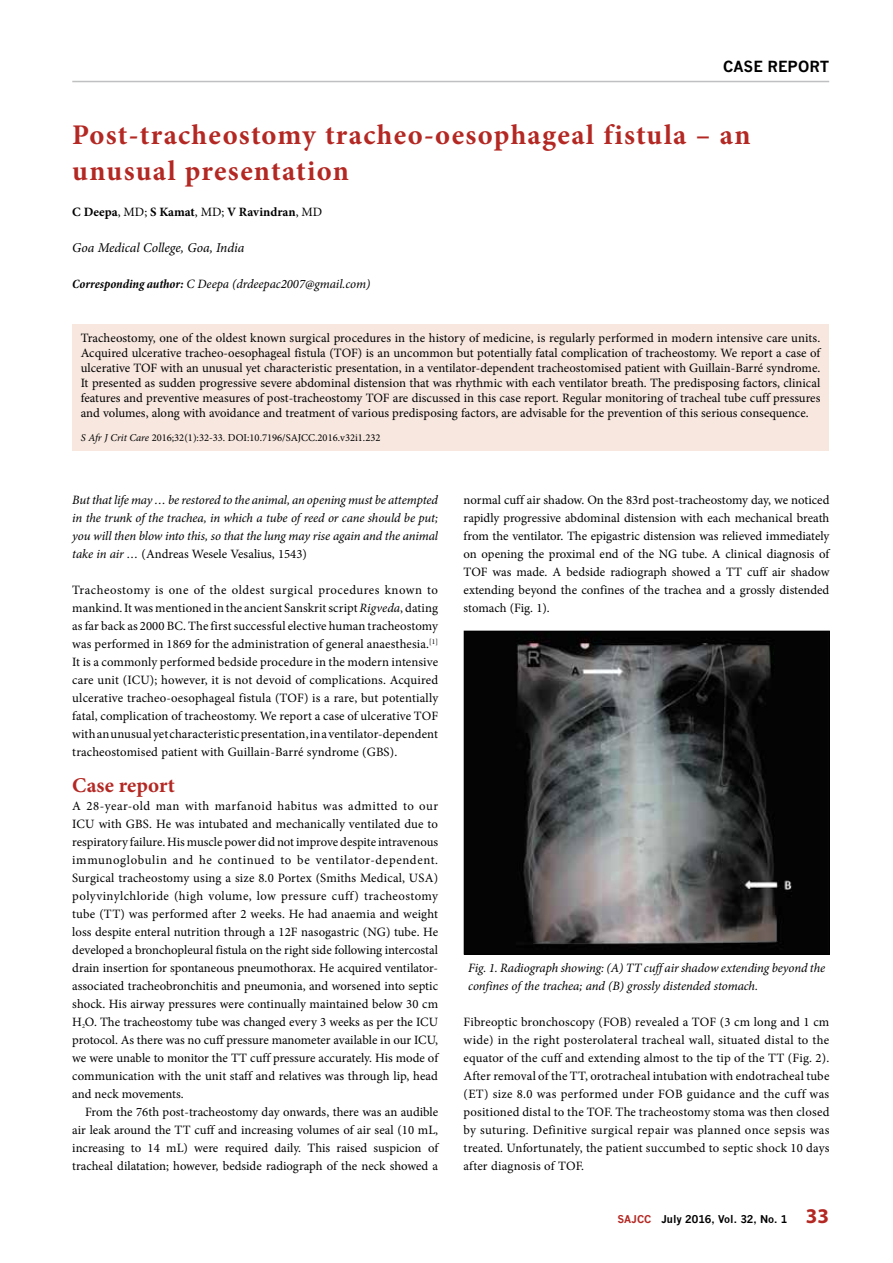
<style>
.page{position:relative;width:893px;height:1263px;background:#fff}
.page>*{position:absolute;margin:0;border:0;box-sizing:border-box;transform-origin:0 0}
.t1{font:700 28.5px/36px "Minion Pro";letter-spacing:.045em;color:#b42823}
.t2{font:700 21px "Minion Pro";letter-spacing:.005em;color:#b42823}
.t3{font:700 15px "News Gothic";color:#000}
.t4{font:italic 13.5px "Minion Pro";letter-spacing:-.005em;color:#000}
.t5{font:12.75px/18px "Minion Pro";color:#000;text-align:justify}
.t6{font:italic 12.75px/18px "Minion Pro";letter-spacing:-.005em;color:#000;text-align:justify}
.t7{font:700 12.75px "Minion Pro";color:#000}
.t8{font:10.5px "Minion Pro";color:#000}
.t9{font:700 10.5px "News Gothic";color:#000}
.s1{font-weight:400}
.s2{font-weight:700;font-stretch:condensed}
.s3{font-style:italic}
.s4{font-style:normal}
.s5{color:#b42823}
.s6{font-family:"Myriad Pro";font-size:21px;color:#b42823}
</style>
<div class="page">
<hr style="left:72px;top:81px;width:757px;height:1px;background:#bfc0c1">
<div style="left:72px;top:324px;width:757px;height:126px;background:#f7e7df"></div>
<img style="left:466px;top:633px;width:362px;height:319px">
<div style="left:464px;top:631px;width:366px;height:323px;border:1px solid #000"></div>
<p class="t3" style="left:723px;top:58px;width:108px">CASE REPORT</p>
<h1 class="t1" style="left:72px;top:117px;width:680px">Post-tracheostomy tracheo-oesophageal fistula – an unusual presentation</h1>
<p class="t7" style="left:72px;top:203px;width:251px">C Deepa<span class="s1">, MD;</span> S Kamat<span class="s1">, MD;</span> V Ravindran<span class="s1">, MD</span></p>
<p class="t4" style="left:72px;top:238px;width:173px">Goa Medical College, Goa, India</p>
<p class="t6" style="left:72px;top:275px;width:300px"><span class="s2">Corresponding author:</span> C Deepa (drdeepac2007@gmail.com)</p>
<p class="t5" style="left:81px;top:331px;width:741px;line-height:15px">Tracheostomy, one of the oldest known surgical procedures in the history of medicine, is regularly performed in modern intensive care units.<br>Acquired ulcerative tracheo-oesophageal fistula (TOF) is an uncommon but potentially fatal complication of tracheostomy. We report a case of ulcerative TOF with an unusual yet characteristic presentation, in a ventilator-dependent tracheostomised patient with Guillain-Barré syndrome.<br>It presented as sudden progressive severe abdominal distension that was rhythmic with each ventilator breath. The predisposing factors, clinical features and preventive measures of post-tracheostomy TOF are discussed in this case report. Regular monitoring of tracheal tube cuff pressures and volumes, along with avoidance and treatment of various predisposing factors, are advisable for the prevention of this serious consequence.</p>
<p class="t8" style="left:81px;top:431px;width:301px"><span class="s3">S Afr J Crit Care</span> 2016;32(1):32-33. DOI:10.7196/SAJCC.2016.v32i1.232</p>
<p class="t6" style="left:72px;top:491px;width:367px">But that life may … be restored to the animal, an opening must be attempted in the trunk of the trachea, in which a tube of reed or cane should be put; you will then blow into this, so that the lung may rise again and the animal take in air … <span class="s4">(Andreas Wesele Vesalius, 1543)</span></p>
<p class="t5" style="left:72px;top:581px;width:367px">Tracheostomy is one of the oldest surgical procedures known to mankind. It was mentioned in the ancient Sanskrit script <span class="s3">Rigveda</span>, dating as far back as 2000 BC. The first successful elective human tracheostomy was performed in 1869 for the administration of general anaesthesia.<sup>[1] </sup>It is a commonly performed bedside procedure in the modern intensive care unit (ICU); however, it is not devoid of complications. Acquired ulcerative tracheo-oesophageal fistula (TOF) is a rare, but potentially fatal, complication of tracheostomy. We report a case of ulcerative TOF with an unusual yet characteristic presentation, in a ventilator-dependent tracheostomised patient with Guillain-Barré syndrome (GBS).</p>
<h2 class="t2" style="left:72px;top:770px;width:104px">Case report</h2>
<p class="t5" style="left:72px;top:797px;width:367px">A 28-year-old man with marfanoid habitus was admitted to our ICU with GBS. He was intubated and mechanically ventilated due to respiratory failure. His muscle power did not improve despite intravenous immunoglobulin and he continued to be ventilator-dependent.<br>Surgical tracheostomy using a size 8.0 Portex (Smiths Medical, USA) polyvinylchloride (high volume, low pressure cuff) tracheostomy tube (TT) was performed after 2 weeks. He had anaemia and weight loss despite enteral nutrition through a 12F nasogastric (NG) tube. He developed a bronchopleural fistula on the right side following intercostal drain insertion for spontaneous pneumothorax. He acquired ventilator&shy;associated tracheobronchitis and pneumonia, and worsened into septic shock. His airway pressures were continually maintained below 30 cm H<sub>2</sub>O. The tracheostomy tube was changed every 3 weeks as per the ICU protocol. As there was no cuff pressure manometer available in our ICU, we were unable to monitor the TT cuff pressure accurately. His mode of communication with the unit staff and relatives was through lip, head and neck movements.</p>
<p class="t5" style="left:72px;top:1103px;width:367px;text-indent:13px">From the 76th post-tracheostomy day onwards, there was an audible air leak around the TT cuff and increasing volumes of air seal (10 mL, increasing to 14 mL) were required daily. This raised suspicion of tracheal dilatation; however, bedside radiograph of the neck showed a</p>
<p class="t5" style="left:464px;top:491px;width:367px">normal cuff air shadow. On the 83rd post-tracheostomy day, we noticed rapidly progressive abdominal distension with each mechanical breath from the ventilator. The epigastric distension was relieved immediately on opening the proximal end of the NG tube. A clinical diagnosis of TOF was made. A bedside radiograph showed a TT cuff air shadow extending beyond the confines of the trachea and a grossly distended stomach (Fig. 1).</p>
<p class="t6" style="left:468px;top:959px;width:359px">Fig. 1. Radiograph showing: (A) TT cuff air shadow extending beyond the confines of the trachea; and (B) grossly distended stomach.</p>
<p class="t5" style="left:464px;top:1013px;width:367px">Fibreoptic bronchoscopy (FOB) revealed a TOF (3 cm long and 1 cm wide) in the right posterolateral tracheal wall, situated distal to the equator of the cuff and extending almost to the tip of the TT (Fig. 2).<br>After removal of the TT, orotracheal intubation with endotracheal tube (ET) size 8.0 was performed under FOB guidance and the cuff was positioned distal to the TOF. The tracheostomy stoma was then closed by suturing. Definitive surgical repair was planned once sepsis was treated. Unfortunately, the patient succumbed to septic shock 10 days after diagnosis of TOF.</p>
<p class="t9" style="left:617px;top:1213px;width:213px"><span class="s5">SAJCC</span> July 2016, Vol. 32, No. 1 <span class="s6">33</span></p>
</div>
